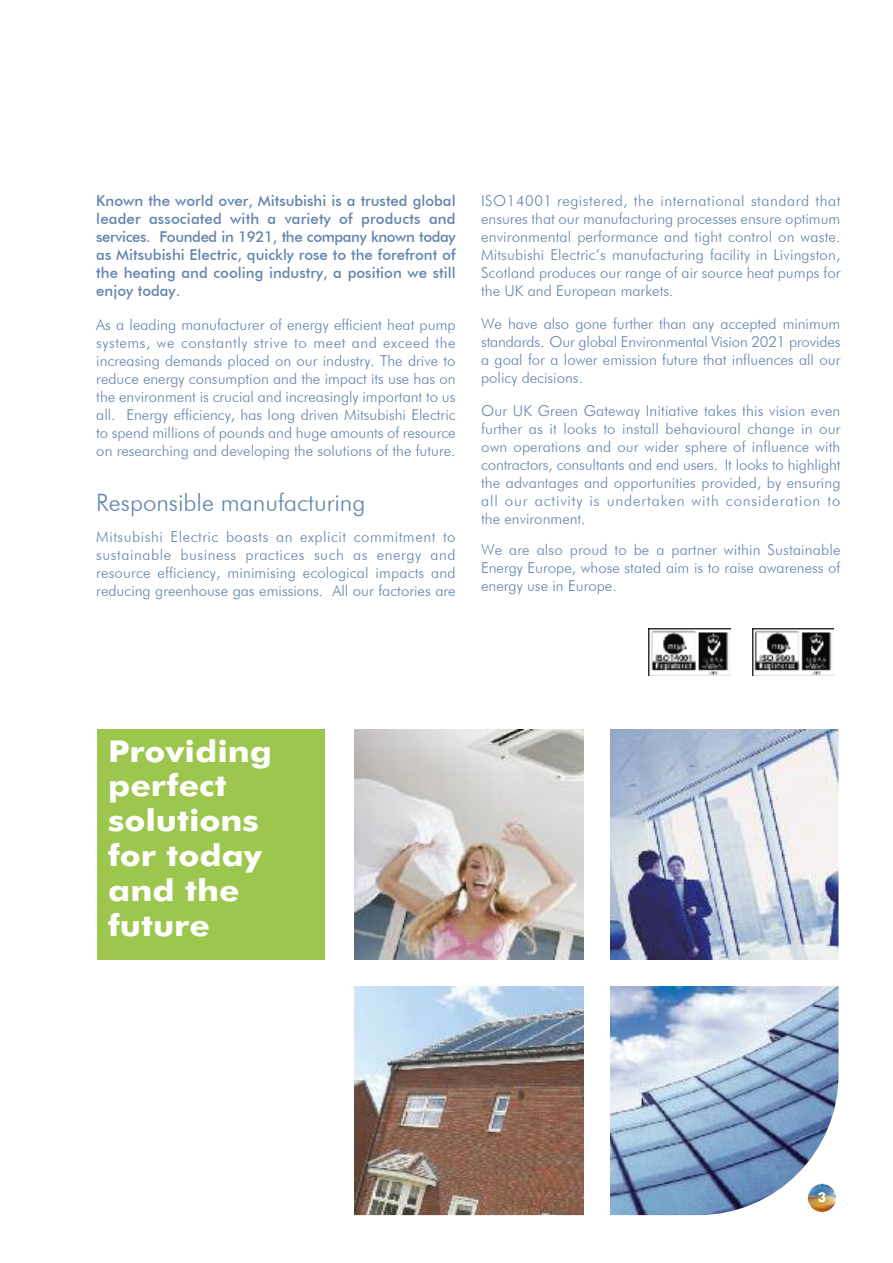
<style>
.page{position:relative;width:893px;height:1263px;background:#fff}
.page>*{position:absolute;margin:0;border:0;box-sizing:border-box;transform-origin:0 0}
.t1{font:700 30.15px/34.8px "Futura BT";color:#fff;scale:1.12 1}
.t2{font:300 24px "Futura BT";color:#6284af}
.t3{font:300 15px/18px "Futura BT";color:#6284af;text-align:justify}
.t4{font:500 15px/18px "Futura BT";color:#6284af;text-align:justify}
.t5{font:700 13.5px "Futura BT";color:#fff}
</style>
<div class="page">
<div style="left:98px;top:729px;width:227px;height:231px;background:#9dc64e"></div>
<img style="left:649px;top:628px;width:81px;height:48px">
<img style="left:354px;top:729px;width:485px;height:487px">
<img style="left:752px;top:628px;width:82px;height:48px">
<img style="left:808px;top:1184px;width:28px;height:28px;border-radius:50%">
<p class="t4" style="left:96px;top:191px;width:361px">Known the world over, Mitsubishi is a trusted global leader associated with a variety of products and services. Founded in 1921, the company known today as Mitsubishi Electric, quickly rose to the forefront of the heating and cooling industry, a position we still enjoy today.</p>
<p class="t3" style="left:96px;top:315px;width:361px">As a leading manufacturer of energy efficient heat pump systems, we constantly strive to meet and exceed the increasing demands placed on our industry. The drive to reduce energy consumption and the impact its use has on the environment is crucial and increasingly important to us all. Energy efficiency, has long driven Mitsubishi Electric to spend millions of pounds and huge amounts of resource on researching and developing the solutions of the future.</p>
<h2 class="t2" style="left:96px;top:488px;width:271px">Responsible manufacturing</h2>
<p class="t3" style="left:96px;top:528px;width:361px">Mitsubishi Electric boasts an explicit commitment to sustainable business practices such as energy and resource efficiency, minimising ecological impacts and reducing greenhouse gas emissions. All our factories are</p>
<p class="t3" style="left:481px;top:191px;width:361px">ISO14001 registered, the international standard that ensures that our manufacturing processes ensure optimum environmental performance and tight control on waste.<br>Mitsubishi Electric’s manufacturing facility in Livingston, Scotland produces our range of air source heat pumps for the UK and European markets.</p>
<p class="t3" style="left:481px;top:314px;width:361px">We have also gone further than any accepted minimum standards. Our global Environmental Vision 2021 provides a goal for a lower emission future that influences all our policy decisions.</p>
<p class="t3" style="left:481px;top:401px;width:361px">Our UK Green Gateway Initiative takes this vision even further as it looks to install behavioural change in our own operations and our wider sphere of influence with contractors, consultants and end users. It looks to highlight the advantages and opportunities provided, by ensuring all our activity is undertaken with consideration to the environment.</p>
<p class="t3" style="left:481px;top:541px;width:361px">We are also proud to be a partner within Sustainable Energy Europe, whose stated aim is to raise awareness of energy use in Europe.</p>
<h1 class="t1" style="left:108px;top:736px;width:148px">Providing perfect solutions for today and the future</h1>
<p class="t5" style="left:818px;top:1191px;width:10px">3</p>
</div>
